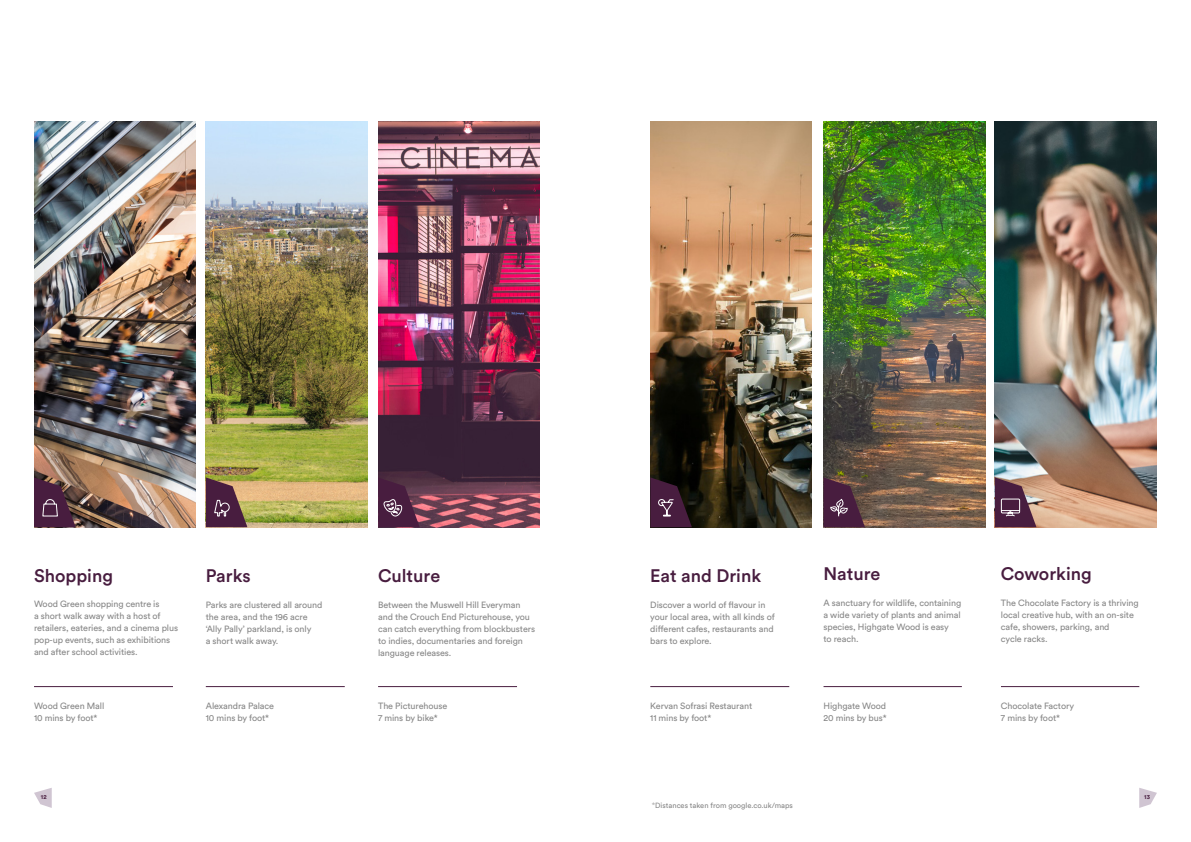
<style>
.page{position:relative;width:1191px;height:842px;background:#fff}
.page>*{position:absolute;margin:0;border:0;box-sizing:border-box;transform-origin:0 0}
.t1{font:500 18px "Circular Std";color:#481d3f}
.t2{font:9px/12px "Circular Std";letter-spacing:-.01em;color:#878787}
.t3{font:7.5px "Circular Std";color:#878787}
.t4{font:700 6px "Circular Std";color:#481d3f}
.s1{font-size:8px;color:#b3b2b2}
</style>
<div class="page">
<img style="left:378px;top:122px;width:162px;height:405px">
<hr style="left:378px;top:686px;width:139px;height:1px;background:#481d3f">
<svg style="left:378px;top:477px;width:42px;height:50px;background:#59314c"></svg>
<img style="left:650px;top:122px;width:162px;height:405px">
<svg style="left:650px;top:477px;width:42px;height:50px;background:#3d1f35"></svg>
<hr style="left:650px;top:686px;width:139px;height:1px;background:#481d3f">
<img style="left:206px;top:122px;width:161px;height:405px">
<svg style="left:206px;top:477px;width:41px;height:50px;background:#704c50"></svg>
<hr style="left:206px;top:686px;width:139px;height:1px;background:#481d3f">
<img style="left:34px;top:122px;width:162px;height:405px">
<hr style="left:34px;top:686px;width:139px;height:1px;background:#481d3f">
<svg style="left:34px;top:477px;width:42px;height:50px;background:#593447"></svg>
<img style="left:823px;top:122px;width:162px;height:405px">
<hr style="left:823px;top:686px;width:139px;height:1px;background:#481d3f">
<img style="left:994px;top:122px;width:162px;height:405px">
<hr style="left:1001px;top:686px;width:138px;height:1px;background:#481d3f">
<svg style="left:994px;top:477px;width:42px;height:50px;background:#744e5f"></svg>
<svg style="left:823px;top:477px;width:42px;height:50px;background:#583547"></svg>
<svg style="left:34px;top:788px;width:18px;height:20px"></svg>
<svg style="left:1139px;top:788px;width:18px;height:20px"></svg>
<h1 class="t1" style="left:34px;top:564px;width:80px">Shopping</h1>
<p class="t2" style="left:34px;top:598px;width:146px">Wood Green shopping centre is<br>a short walk away with a host of retailers, eateries, and a cinema plus pop-up events, such as exhibitions and after school activities.</p>
<p class="t2" style="left:34px;top:700px;width:72px">Wood Green Mall<br>10 mins by foot*</p>
<h1 class="t1" style="left:206px;top:564px;width:46px">Parks</h1>
<p class="t2" style="left:206px;top:599px;width:118px">Parks are clustered all around the area, and the 196 acre ‘Ally Pally’ parkland, is only<br>a short walk away.</p>
<p class="t2" style="left:206px;top:700px;width:70px">Alexandra Palace<br>10 mins by foot*</p>
<h1 class="t1" style="left:378px;top:564px;width:64px">Culture</h1>
<p class="t2" style="left:378px;top:599px;width:158px">Between the Muswell Hill Everyman and the Crouch End Picturehouse, you can catch everything from blockbusters to indies, documentaries and foreign language releases.</p>
<p class="t2" style="left:378px;top:700px;width:71px">The Picturehouse<br>7 mins by bike*</p>
<h1 class="t1" style="left:650px;top:564px;width:112px">Eat and Drink</h1>
<p class="t2" style="left:650px;top:599px;width:126px">Discover a world of flavour in your local area, with all kinds of different cafes, restaurants and bars to explore.</p>
<p class="t2" style="left:650px;top:700px;width:103px">Kervan Sofrasi Restaurant<br>11 mins by foot*</p>
<h1 class="t1" style="left:823px;top:562px;width:58px">Nature</h1>
<p class="t2" style="left:823px;top:596px;width:139px">A sanctuary for wildlife, containing a wide variety of plants and animal species, Highgate Wood is easy<br>to reach.</p>
<p class="t2" style="left:823px;top:700px;width:65px">Highgate Wood<br>20 mins by bus*</p>
<h1 class="t1" style="left:1001px;top:562px;width:92px">Coworking</h1>
<p class="t2" style="left:1001px;top:596px;width:139px">The Chocolate Factory is a thriving local creative hub, with an on-site cafe, showers, parking, and<br>cycle racks.</p>
<p class="t2" style="left:1001px;top:700px;width:75px">Chocolate Factory<br>7 mins by foot*</p>
<p class="t4" style="left:41px;top:793px;width:7px">12</p>
<p class="t4" style="left:1144px;top:793px;width:7px">13</p>
<p class="t3" style="left:651px;top:801px;width:143px"><span class="s1">*</span>Distances taken from google.co.uk/maps</p>
</div>
